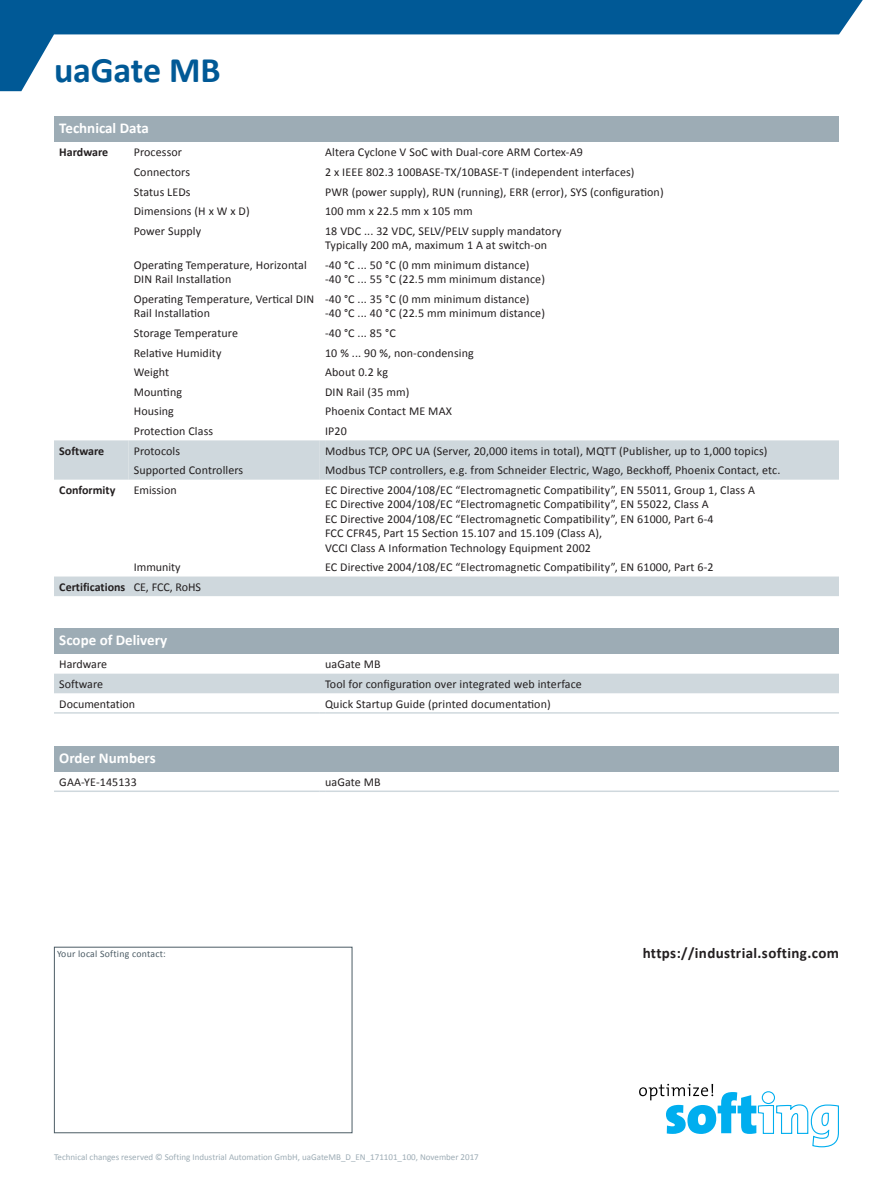
<style>
.page{position:relative;width:893px;height:1188px;background:#fff}
.page>*{position:absolute;margin:0;border:0;box-sizing:border-box;transform-origin:0 0}
.Headline__Produktnam{font:700 36px "Calibri";letter-spacing:-.005em;color:#005996}
.Tabelle__Überschrift{font:700 15px "Calibri";color:#fff}
.t1{font:700 15px "Calibri";letter-spacing:.025em;color:#231f20}
.Text_Tabelle{font:12px/14.4px "Calibri";letter-spacing:.01em;color:#231f20}
.Tabelle__Text_8_pt{font:700 12px "Calibri";color:#231f20}
.Tabelle__Text_8_pt-2{font:12px "Calibri";color:#231f20}
.t2{font:9.75px "Calibri";letter-spacing:.025em;color:#4c5c65}
.t3{font:9px "Calibri";color:#9dacb5}
</style>
<div class="page">
<svg style="left:0;top:0;width:863px;height:91px"></svg>
<div style="left:54px;top:947px;width:298px;height:186px;background:#fff;border:1px solid #4c5c65"></div>
<svg style="left:639px;top:1084px;width:200px;height:63px"></svg>
<div style="left:54px;top:117px;width:785px;height:25px;background:#9dacb5"></div>
<svg style="left:54px;top:440px;width:785px;height:156px"></svg>
<div style="left:54px;top:629px;width:785px;height:25px;background:#9dacb5"></div>
<div style="left:54px;top:674px;width:785px;height:19px;background:#cfd8dd"></div>
<hr style="left:54px;top:712px;width:266px;height:2px;background:#cfd8dd">
<hr style="left:325px;top:712px;width:514px;height:2px;background:#cfd8dd">
<div style="left:54px;top:746px;width:785px;height:26px;background:#9dacb5"></div>
<hr style="left:54px;top:791px;width:266px;height:1px;background:#cfd8dd">
<hr style="left:325px;top:791px;width:514px;height:1px;background:#cfd8dd">
<p class="Headline__Produktnam" style="left:54px;top:47px;width:168px">uaGate MB</p>
<p class="Tabelle__Überschrift" style="left:59px;top:119px;width:91px">Technical Data</p>
<p class="Tabelle__Text_8_pt" style="left:59px;top:145px;width:50px">Hardware</p>
<p class="Text_Tabelle" style="left:134px;top:145px;width:50px">Processor</p>
<p class="Text_Tabelle" style="left:325px;top:145px;width:259px">Altera Cyclone V SoC with Dual-core ARM Cortex-A9</p>
<p class="Text_Tabelle" style="left:134px;top:165px;width:58px">Connectors</p>
<p class="Text_Tabelle" style="left:325px;top:165px;width:311px">2 x IEEE 802.3 100BASE-TX/10BASE-T (independent interfaces)</p>
<p class="Text_Tabelle" style="left:134px;top:184px;width:58px">Status LEDs</p>
<p class="Text_Tabelle" style="left:325px;top:184px;width:340px">PWR (power supply), RUN (running), ERR (error), SYS (configuration)</p>
<p class="Text_Tabelle" style="left:134px;top:204px;width:118px">Dimensions (H x W x D)</p>
<p class="Text_Tabelle" style="left:325px;top:204px;width:149px">100 mm x 22.5 mm x 105 mm</p>
<p class="Text_Tabelle" style="left:134px;top:224px;width:69px">Power Supply</p>
<p class="Text_Tabelle" style="left:325px;top:224px;width:238px">18 VDC ... 32 VDC, SELV/PELV supply mandatory</p>
<p class="Text_Tabelle" style="left:325px;top:238px;width:224px">Typically 200 mA, maximum 1 A at switch-on</p>
<p class="Text_Tabelle" style="left:134px;top:258px;width:175px">Operating Temperature, Horizontal<br>DIN Rail Installation</p>
<p class="Text_Tabelle" style="left:325px;top:258px;width:206px">-40 °C ... 50 °C (0 mm minimum distance)</p>
<p class="Text_Tabelle" style="left:325px;top:272px;width:221px">-40 °C ... 55 °C (22.5 mm minimum distance)</p>
<p class="Text_Tabelle" style="left:134px;top:292px;width:182px">Operating Temperature, Vertical DIN<br>Rail Installation</p>
<p class="Text_Tabelle" style="left:325px;top:292px;width:206px">-40 °C ... 35 °C (0 mm minimum distance)</p>
<p class="Text_Tabelle" style="left:325px;top:306px;width:221px">-40 °C ... 40 °C (22.5 mm minimum distance)</p>
<p class="Text_Tabelle" style="left:134px;top:326px;width:106px">Storage Temperature</p>
<p class="Text_Tabelle" style="left:325px;top:326px;width:72px">-40 °C ... 85 °C</p>
<p class="Text_Tabelle" style="left:134px;top:345px;width:89px">Relative Humidity</p>
<p class="Text_Tabelle" style="left:325px;top:345px;width:150px">10 % ... 90 %, non-condensing</p>
<p class="Text_Tabelle" style="left:134px;top:365px;width:37px">Weight</p>
<p class="Text_Tabelle" style="left:325px;top:365px;width:64px">About 0.2 kg</p>
<p class="Text_Tabelle" style="left:134px;top:385px;width:50px">Mounting</p>
<p class="Text_Tabelle" style="left:325px;top:385px;width:86px">DIN Rail (35 mm)</p>
<p class="Text_Tabelle" style="left:134px;top:404px;width:42px">Housing</p>
<p class="Text_Tabelle" style="left:325px;top:404px;width:128px">Phoenix Contact ME MAX</p>
<p class="Text_Tabelle" style="left:134px;top:424px;width:81px">Protection Class</p>
<p class="Text_Tabelle" style="left:325px;top:424px;width:23px">IP20</p>
<p class="Tabelle__Text_8_pt" style="left:59px;top:443px;width:46px">Software</p>
<p class="Text_Tabelle" style="left:134px;top:444px;width:48px">Protocols</p>
<p class="Text_Tabelle" style="left:325px;top:444px;width:444px">Modbus TCP, OPC UA (Server, 20,000 items in total), MQTT (Publisher, up to 1,000 topics)</p>
<p class="Text_Tabelle" style="left:134px;top:463px;width:111px">Supported Controllers</p>
<p class="Text_Tabelle" style="left:325px;top:463px;width:457px">Modbus TCP controllers, e.g. from Schneider Electric, Wago, Beckhoff, Phoenix Contact, etc.</p>
<p class="Tabelle__Text_8_pt" style="left:59px;top:482px;width:58px">Conformity</p>
<p class="Text_Tabelle" style="left:134px;top:483px;width:44px">Emission</p>
<p class="Text_Tabelle" style="left:325px;top:483px;width:431px">EC Directive 2004/108/EC “Electromagnetic Compatibility”, EN 55011, Group 1, Class A</p>
<p class="Text_Tabelle" style="left:325px;top:497px;width:385px">EC Directive 2004/108/EC “Electromagnetic Compatibility”, EN 55022, Class A</p>
<p class="Text_Tabelle" style="left:325px;top:512px;width:390px">EC Directive 2004/108/EC “Electromagnetic Compatibility”, EN 61000, Part 6-4</p>
<p class="Text_Tabelle" style="left:325px;top:526px;width:279px">FCC CFR45, Part 15 Section 15.107 and 15.109 (Class A),</p>
<p class="Text_Tabelle" style="left:325px;top:540px;width:267px">VCCI Class A Information Technology Equipment 2002</p>
<p class="Text_Tabelle" style="left:134px;top:560px;width:49px">Immunity</p>
<p class="Text_Tabelle" style="left:325px;top:560px;width:390px">EC Directive 2004/108/EC “Electromagnetic Compatibility”, EN 61000, Part 6-2</p>
<p class="Tabelle__Text_8_pt" style="left:59px;top:579px;width:68px">Certifications</p>
<p class="Text_Tabelle" style="left:134px;top:580px;width:69px">CE, FCC, RoHS</p>
<p class="Tabelle__Überschrift" style="left:59px;top:631px;width:109px">Scope of Delivery</p>
<p class="Tabelle__Text_8_pt-2" style="left:59px;top:657px;width:49px">Hardware</p>
<p class="Text_Tabelle" style="left:325px;top:657px;width:57px">uaGate MB</p>
<p class="Tabelle__Text_8_pt-2" style="left:59px;top:676px;width:45px">Software</p>
<p class="Text_Tabelle" style="left:325px;top:677px;width:258px">Tool for configuration over integrated web interface</p>
<p class="Tabelle__Text_8_pt-2" style="left:59px;top:696px;width:77px">Documentation</p>
<p class="Text_Tabelle" style="left:325px;top:696px;width:227px">Quick Startup Guide (printed documentation)</p>
<p class="Tabelle__Überschrift" style="left:59px;top:748px;width:98px">Order Numbers</p>
<p class="Text_Tabelle" style="left:59px;top:775px;width:79px">GAA-YE-145133</p>
<p class="Text_Tabelle" style="left:325px;top:775px;width:57px">uaGate MB</p>
<p class="t2" style="left:57px;top:947px;width:110px">Your local Softing contact:</p>
<p class="t3" style="left:54px;top:1151px;width:426px">Technical changes reserved © Softing Industrial Automation GmbH, uaGateMB_D_EN_171101_100, November 2017</p>
<p class="t1" style="left:643px;top:943px;width:198px">https://industrial.softing.com</p>
</div>
